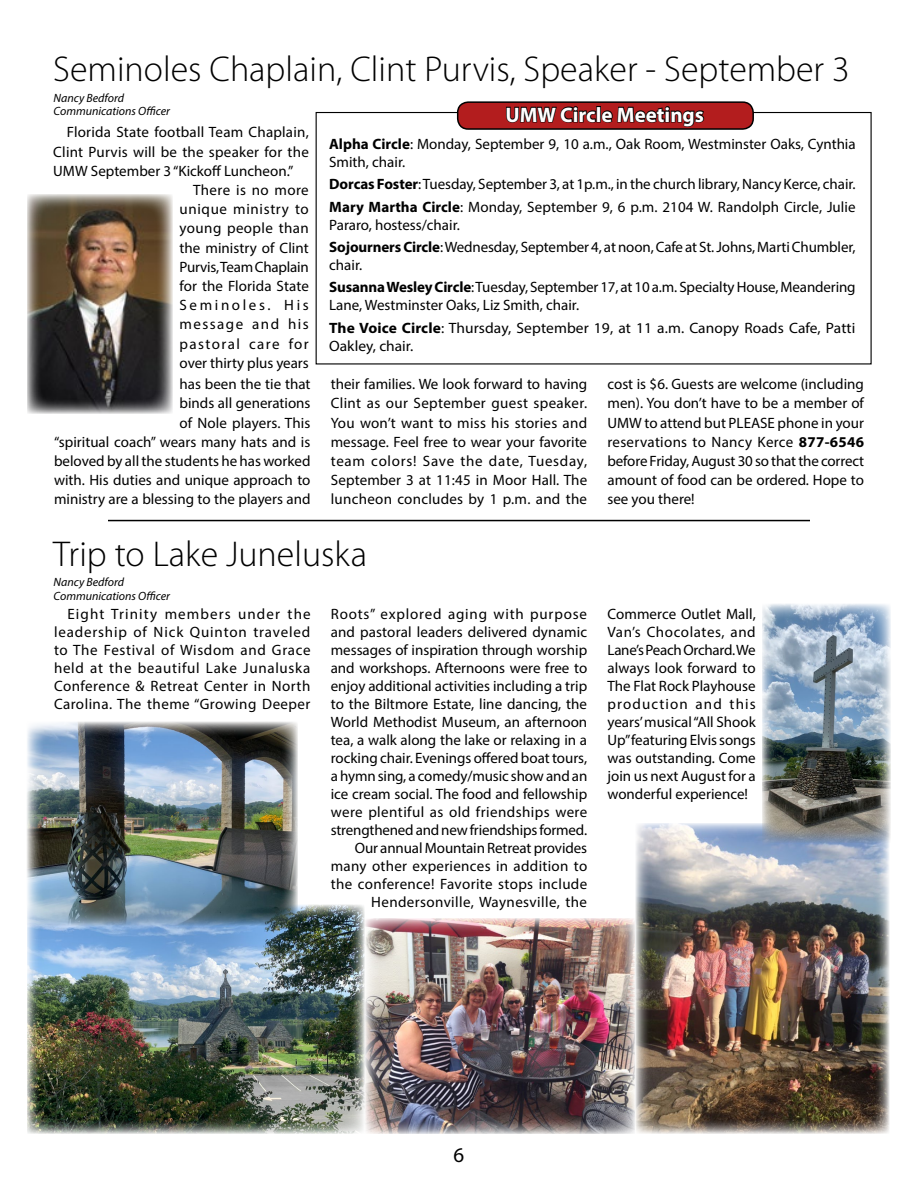
<style>
.page{position:relative;width:918px;height:1188px;background:#fff}
.page>*{position:absolute;margin:0;border:0;box-sizing:border-box;transform-origin:0 0}
.t1{font:300 36px "Myriad Pro";color:#000}
.t2{font:700 21px "Myriad Pro";color:#fff}
.t3{font:21px "Myriad Pro";color:#000}
.t4{font:15px/18px "Myriad Pro";color:#000}
.t5{font:15px "Myriad Pro";letter-spacing:.03em;color:#000}
.t6{font:15px "Myriad Pro";letter-spacing:.095em;color:#000}
.t7{font:15px "Myriad Pro";letter-spacing:.045em;color:#000}
.t8{font:15px "Myriad Pro";letter-spacing:.175em;color:#000}
.t9{font:italic 12px/13.5px "Myriad Pro";color:#000}
.s1{font-weight:700}
</style>
<div class="page">
<div style="left:458px;top:102px;width:295px;height:27px;background:#b31d1e;border-radius:10px"></div>
<svg style="left:506px;top:106px;width:199px;height:21px"></svg>
<div style="left:457px;top:101px;width:297px;height:29px;border:2px solid #000;border-radius:10px"></div>
<img style="left:27px;top:194px;width:146px;height:219px">
<hr style="left:108px;top:520px;width:702px;height:1px;background:#000">
<img style="left:636px;top:824px;width:253px;height:310px">
<img style="left:364px;top:918px;width:270px;height:216px">
<img style="left:27px;top:904px;width:337px;height:230px">
<img style="left:762px;top:604px;width:129px;height:239px">
<img style="left:27px;top:722px;width:270px;height:203px">
<h1 class="t1" style="left:53px;top:49px;width:798px">Seminoles Chaplain, Clint Purvis, Speaker - September 3</h1>
<p class="t9" style="left:54px;top:91px;width:118px">Nancy Bedford<br>Communications Officer</p>
<p class="t4" style="left:67px;top:123px;width:244px">Florida State football Team Chaplain,</p>
<p class="t4" style="left:53px;top:142px;width:257px">Clint Purvis will be the speaker for the</p>
<p class="t4" style="left:53px;top:162px;width:242px">UMW September 3 “Kickoff Luncheon.”</p>
<p class="t5" style="left:193px;top:181px;width:117px">There is no more</p>
<p class="t7" style="left:180px;top:200px;width:131px">unique ministry to</p>
<p class="t5" style="left:180px;top:219px;width:131px">young people than</p>
<p class="t4" style="left:180px;top:238px;width:131px">the ministry of Clint</p>
<p class="t4" style="left:180px;top:258px;width:131px">Purvis, Team Chaplain</p>
<p class="t4" style="left:180px;top:277px;width:131px">for the Florida State</p>
<p class="t8" style="left:180px;top:296px;width:131px">Seminoles. His</p>
<p class="t6" style="left:180px;top:315px;width:131px">message and his</p>
<p class="t6" style="left:180px;top:334px;width:131px">pastoral care for</p>
<p class="t4" style="left:180px;top:354px;width:131px">over thirty plus years</p>
<h2 class="t2" style="left:505px;top:101px;width:200px">UMW Circle Meetings</h2>
<p class="t4" style="left:329px;top:135px;width:528px"><span class="s1">Alpha Circle</span>: Monday, September 9, 10 a.m., Oak Room, Westminster Oaks, Cynthia<br>Smith, chair.</p>
<p class="t4" style="left:329px;top:173px;width:528px;line-height:22.4px"><span class="s1">Dorcas Foster</span>: Tuesday, September 3, at 1p.m., in the church library, Nancy Kerce, chair.<br><span class="s1">Mary Martha Circle</span>: Monday, September 9, 6 p.m. 2104 W. Randolph Circle, Julie</p>
<p class="t4" style="left:329px;top:213px;width:528px;line-height:22.4px">Pararo, hostess/chair.<br><span class="s1">Sojourners Circle</span>: Wednesday, September 4, at noon, Cafe at St. Johns, Marti Chumbler,</p>
<p class="t4" style="left:329px;top:254px;width:528px;line-height:22.4px">chair.<br><span class="s1">Susanna Wesley Circle</span>: Tuesday, September 17, at 10 a.m. Specialty House, Meandering</p>
<p class="t4" style="left:329px;top:294px;width:528px;line-height:22.4px">Lane, Westminster Oaks, Liz Smith, chair.<br><span class="s1">The Voice Circle</span>: Thursday, September 19, at 11 a.m. Canopy Roads Cafe, Patti</p>
<p class="t4" style="left:329px;top:336px;width:86px">Oakley, chair.</p>
<p class="t4" style="left:54px;top:374px;width:258px;line-height:19.2px;text-align:right">has been the tie that<br>binds all generations<br>of Nole players. This<br>“spiritual coach” wears many hats and is beloved by all the students he has worked with. His duties and unique approach to ministry are a blessing to the players and</p>
<p class="t4" style="left:331px;top:374px;width:258px;line-height:19.2px;text-align:justify">their families. We look forward to having Clint as our September guest speaker.<br>You won’t want to miss his stories and message. Feel free to wear your favorite team colors! Save the date, Tuesday, September 3 at 11:45 in Moor Hall. The luncheon concludes by 1 p.m. and the</p>
<p class="t4" style="left:608px;top:374px;width:258px;line-height:19.2px;text-align:justify">cost is $6. Guests are welcome (including men). You don’t have to be a member of UMW to attend but PLEASE phone in your reservations to Nancy Kerce <span class="s1">877-6546 </span>before Friday, August 30 so that the correct amount of food can be ordered. Hope to see you there!</p>
<h1 class="t1" style="left:53px;top:534px;width:315px">Trip to Lake Juneluska</h1>
<p class="t9" style="left:54px;top:575px;width:118px">Nancy Bedford<br>Communications Officer</p>
<p class="t4" style="left:54px;top:604px;width:258px;text-align:justify;text-indent:14px">Eight Trinity members under the leadership of Nick Quinton traveled to The Festival of Wisdom and Grace held at the beautiful Lake Junaluska Conference &amp; Retreat Center in North Carolina. The theme “Growing Deeper</p>
<p class="t4" style="left:331px;top:604px;width:258px;text-align:right">Roots” explored aging with purpose and pastoral leaders delivered dynamic messages of inspiration through worship and workshops. Afternoons were free to enjoy additional activities including a trip to the Biltmore Estate, line dancing, the World Methodist Museum, an afternoon tea, a walk along the lake or relaxing in a rocking chair. Evenings offered boat tours, a hymn sing, a comedy/music show and an ice cream social. The food and fellowship were plentiful as old friendships were strengthened and new friendships formed.<br>Our annual Mountain Retreat provides many other experiences in addition to the conference! Favorite stops include Hendersonville, Waynesville, the</p>
<p class="t4" style="left:608px;top:604px;width:150px;text-align:justify">Commerce Outlet Mall, Van’s Chocolates, and Lane’s Peach Orchard. We always look forward to The Flat Rock Playhouse production and this years’ musical “All Shook Up” featuring Elvis songs was outstanding. Come join us next August for a wonderful experience!</p>
<h2 class="t3" style="left:454px;top:1142px;width:12px">6</h2>
</div>
